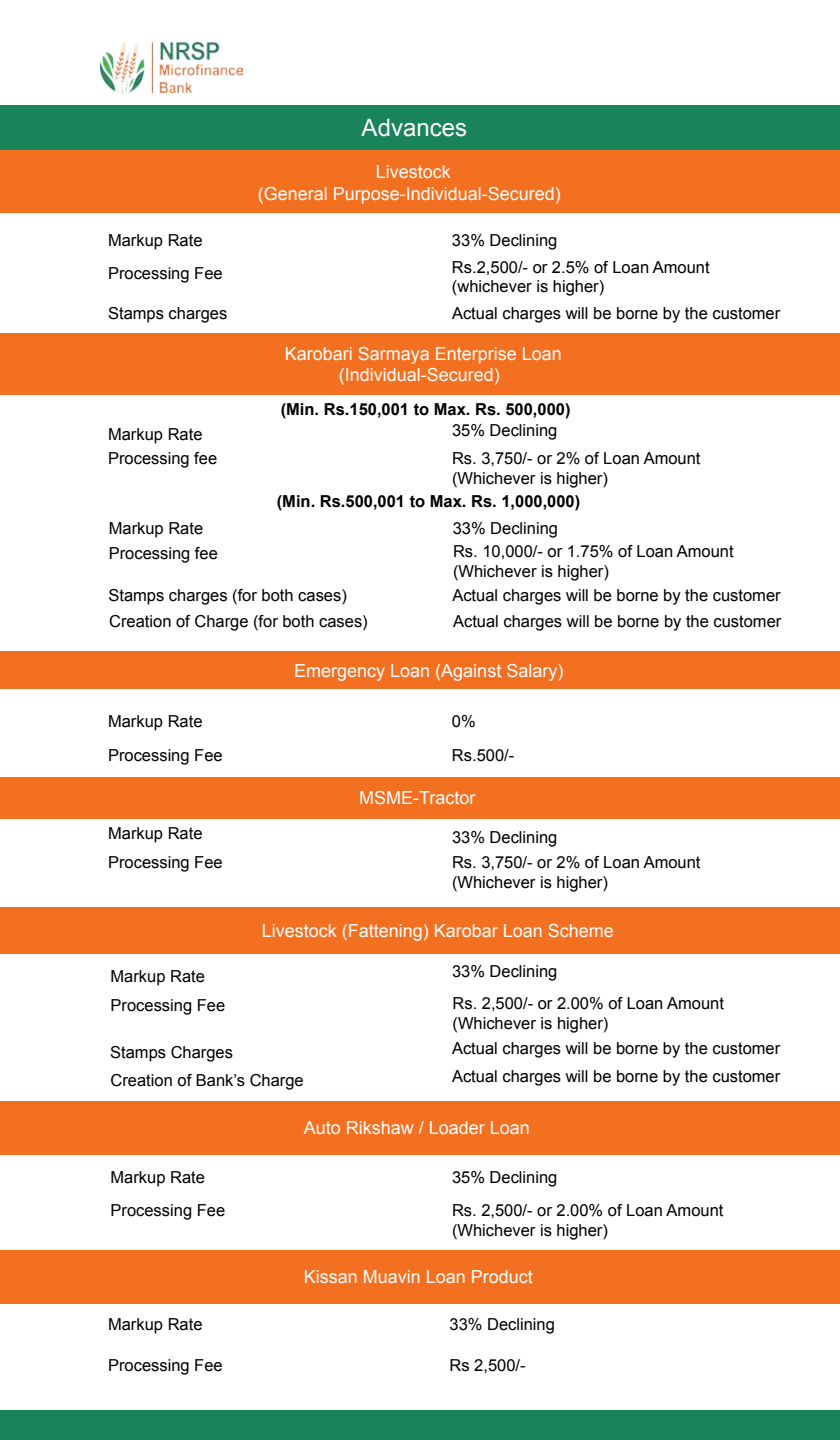
<style>
.page{position:relative;width:840px;height:1440px;background:#fff}
.page>*{position:absolute;margin:0;border:0;box-sizing:border-box;transform-origin:0 0}
.t1{font:24px "Arial";color:#fff}
.t2{font:18px/21.6px "Arial";color:#fff;text-align:center}
.t3{font:16.5px/19.8px "Arial";color:#000}
.t4{font:700 16.5px "Arial";color:#000}
</style>
<div class="page">
<img style="left:101px;top:41px;width:142px;height:51px">
<div style="left:0;top:105px;width:840px;height:45px;background:#198359"></div>
<div style="left:0;top:150px;width:840px;height:63px;background:#f37021"></div>
<div style="left:0;top:333px;width:840px;height:62px;background:#f37021"></div>
<div style="left:0;top:651px;width:840px;height:38px;background:#f37021"></div>
<div style="left:0;top:777px;width:840px;height:42px;background:#f37021"></div>
<div style="left:0;top:1101px;width:840px;height:54px;background:#f37021"></div>
<div style="left:0;top:908px;width:840px;height:46px;background:#f37021"></div>
<div style="left:0;top:1250px;width:840px;height:54px;background:#f37021"></div>
<div style="left:0;top:1410px;width:840px;height:30px;background:#198359"></div>
<h1 class="t1" style="left:362px;top:111px;width:107px">Advances</h1>
<p class="t2" style="left:258px;top:161px;width:305px">Livestock<br>(General Purpose-Individual-Secured)</p>
<p class="t3" style="left:108px;top:223px;width:116px;line-height:33.5px">Markup Rate<br>Processing Fee</p>
<p class="t3" style="left:452px;top:230px;width:107px">33% Declining</p>
<p class="t3" style="left:452px;top:257px;width:259px">Rs.2,500/- or 2.5% of Loan Amount (whichever is higher)</p>
<p class="t3" style="left:108px;top:304px;width:121px">Stamps charges</p>
<p class="t3" style="left:452px;top:304px;width:330px">Actual charges will be borne by the customer</p>
<p class="t2" style="left:285px;top:343px;width:279px">Karobari Sarmaya Enterprise Loan (Individual-Secured)</p>
<p class="t3" style="left:108px;top:425px;width:96px">Markup Rate</p>
<p class="t4" style="left:281px;top:398px;width:291px">(Min. Rs.150,001 to Max. Rs. 500,000)</p>
<p class="t3" style="left:452px;top:420px;width:107px">35% Declining</p>
<p class="t3" style="left:108px;top:448px;width:111px">Processing fee</p>
<p class="t3" style="left:452px;top:448px;width:250px">Rs. 3,750/- or 2% of Loan Amount (Whichever is higher)</p>
<p class="t4" style="left:277px;top:490px;width:305px">(Min. Rs.500,001 to Max. Rs. 1,000,000)</p>
<p class="t3" style="left:109px;top:518px;width:96px">Markup Rate</p>
<p class="t3" style="left:453px;top:518px;width:107px">33% Declining</p>
<p class="t3" style="left:109px;top:543px;width:111px">Processing fee</p>
<p class="t3" style="left:453px;top:542px;width:282px">Rs. 10,000/- or 1.75% of Loan Amount (Whichever is higher)</p>
<p class="t3" style="left:108px;top:586px;width:240px">Stamps charges (for both cases)</p>
<p class="t3" style="left:452px;top:583px;width:331px;line-height:26px">Actual charges will be borne by the customer<br>Actual charges will be borne by the customer</p>
<p class="t2" style="left:294px;top:660px;width:271px">Emergency Loan (Against Salary)</p>
<p class="t3" style="left:108px;top:711px;width:96px">Markup Rate</p>
<p class="t3" style="left:452px;top:711px;width:25px">0%</p>
<p class="t3" style="left:108px;top:746px;width:116px">Processing Fee</p>
<p class="t3" style="left:452px;top:746px;width:64px">Rs.500/-</p>
<p class="t2" style="left:359px;top:787px;width:118px">MSME-Tractor</p>
<p class="t3" style="left:109px;top:612px;width:260px">Creation of Charge (for both cases)</p>
<p class="t3" style="left:108px;top:824px;width:96px">Markup Rate</p>
<p class="t3" style="left:452px;top:828px;width:107px">33% Declining</p>
<p class="t3" style="left:108px;top:852px;width:116px">Processing Fee</p>
<p class="t3" style="left:452px;top:853px;width:250px">Rs. 3,750/- or 2% of Loan Amount (Whichever is higher)</p>
<p class="t2" style="left:262px;top:920px;width:354px">Livestock (Fattening) Karobar Loan Scheme</p>
<p class="t3" style="left:111px;top:966px;width:96px">Markup Rate</p>
<p class="t3" style="left:452px;top:962px;width:107px">33% Declining</p>
<p class="t3" style="left:111px;top:996px;width:116px">Processing Fee</p>
<p class="t3" style="left:110px;top:1039px;width:195px;line-height:28px">Stamps Charges<br>Creation of Bank’s Charge</p>
<p class="t3" style="left:452px;top:1034px;width:330px;line-height:28px">Actual charges will be borne by the customer<br>Actual charges will be borne by the customer</p>
<p class="t2" style="left:304px;top:1117px;width:228px">Auto Rikshaw / Loader Loan</p>
<p class="t3" style="left:453px;top:994px;width:273px">Rs. 2,500/- or 2.00% of Loan Amount (Whichever is higher)</p>
<p class="t3" style="left:111px;top:1160px;width:116px;line-height:33.5px">Markup Rate<br>Processing Fee</p>
<p class="t3" style="left:452px;top:1167px;width:107px">35% Declining</p>
<p class="t3" style="left:452px;top:1201px;width:273px">Rs. 2,500/- or 2.00% of Loan Amount (Whichever is higher)</p>
<p class="t3" style="left:108px;top:1314px;width:96px">Markup Rate</p>
<p class="t3" style="left:108px;top:1355px;width:116px">Processing Fee</p>
<p class="t2" style="left:304px;top:1266px;width:231px">Kissan Muavin Loan Product</p>
<p class="t3" style="left:450px;top:1314px;width:107px">33% Declining</p>
<p class="t3" style="left:449px;top:1355px;width:78px">Rs 2,500/-</p>
</div>
